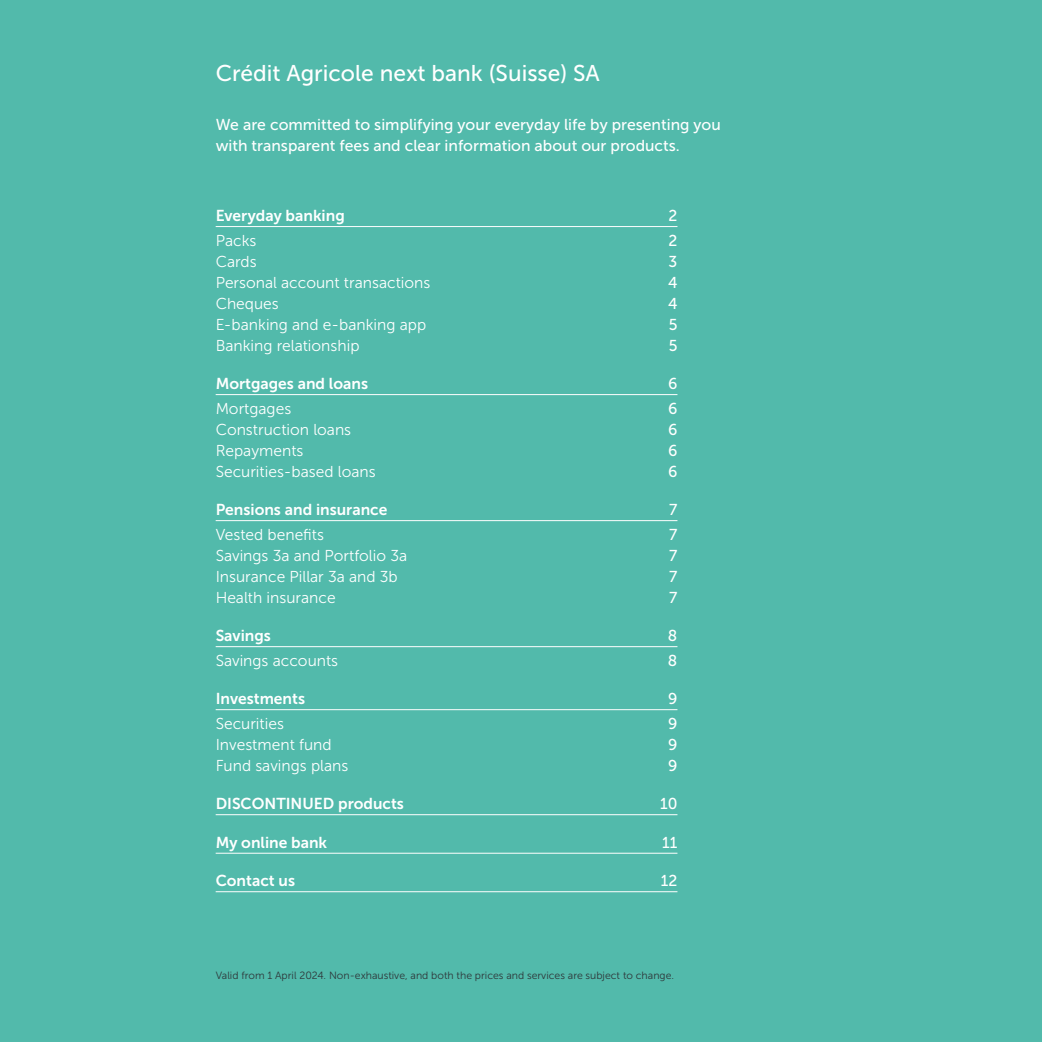
<style>
.page{position:relative;width:1042px;height:1042px;background:#52baab}
.page>*{position:absolute;margin:0;border:0;box-sizing:border-box;transform-origin:0 0}
.t1{font:22.75px "Museo Sans 500";color:#fff}
.t2{font:15.75px "Museo Sans 300";color:#fff}
.t3{font:15.75px/21px "Museo Sans 500";color:#fff}
.t4{font:15.75px "Museo Sans 700";color:#fff}
.t5{font:10.5px "Museo Sans 300";color:#2e3639}
</style>
<div class="page">
<hr style="left:216px;top:226px;width:461px;height:1px;background:#fff">
<hr style="left:216px;top:394px;width:461px;height:1px;background:#fff">
<hr style="left:216px;top:520px;width:461px;height:1px;background:#fff">
<hr style="left:216px;top:646px;width:461px;height:1px;background:#fff">
<hr style="left:216px;top:709px;width:461px;height:1px;background:#fff">
<hr style="left:216px;top:814px;width:461px;height:1px;background:#fff">
<hr style="left:216px;top:853px;width:461px;height:1px;background:#fff">
<hr style="left:216px;top:891px;width:461px;height:1px;background:#fff">
<h1 class="t1" style="left:216px;top:61px;width:386px">Crédit Agricole next bank (Suisse) SA</h1>
<p class="t3" style="left:216px;top:114px;width:507px">We are committed to simplifying your everyday life by presenting you with transparent fees and clear information about our products.</p>
<p class="t4" style="left:216px;top:207px;width:131px">Everyday banking</p>
<p class="t3" style="left:668px;top:205px;width:10px">2</p>
<p class="t2" style="left:216px;top:232px;width:42px">Packs</p>
<p class="t3" style="left:668px;top:230px;width:10px">2</p>
<p class="t2" style="left:216px;top:253px;width:43px">Cards</p>
<p class="t3" style="left:668px;top:251px;width:10px">3</p>
<p class="t2" style="left:216px;top:274px;width:216px">Personal account transactions</p>
<p class="t3" style="left:668px;top:272px;width:11px">4</p>
<p class="t2" style="left:216px;top:295px;width:65px">Cheques</p>
<p class="t3" style="left:668px;top:293px;width:11px">4</p>
<p class="t2" style="left:216px;top:316px;width:212px">E-banking and e-banking app</p>
<p class="t3" style="left:669px;top:314px;width:10px">5</p>
<p class="t2" style="left:216px;top:337px;width:145px">Banking relationship</p>
<p class="t3" style="left:669px;top:335px;width:10px">5</p>
<p class="t4" style="left:216px;top:375px;width:154px">Mortgages and loans</p>
<p class="t3" style="left:668px;top:373px;width:11px">6</p>
<p class="t2" style="left:216px;top:400px;width:77px">Mortgages</p>
<p class="t3" style="left:668px;top:398px;width:11px">6</p>
<p class="t2" style="left:216px;top:421px;width:137px">Construction loans</p>
<p class="t3" style="left:668px;top:419px;width:11px">6</p>
<p class="t2" style="left:216px;top:442px;width:89px">Repayments</p>
<p class="t3" style="left:668px;top:440px;width:11px">6</p>
<p class="t2" style="left:216px;top:463px;width:161px">Securities-based loans</p>
<p class="t3" style="left:668px;top:461px;width:11px">6</p>
<p class="t4" style="left:216px;top:501px;width:173px">Pensions and insurance</p>
<p class="t3" style="left:669px;top:499px;width:10px">7</p>
<p class="t2" style="left:216px;top:526px;width:110px">Vested benefits</p>
<p class="t3" style="left:669px;top:524px;width:10px">7</p>
<p class="t2" style="left:216px;top:547px;width:193px">Savings 3a and Portfolio 3a</p>
<p class="t3" style="left:669px;top:545px;width:10px">7</p>
<p class="t2" style="left:216px;top:568px;width:184px">Insurance Pillar 3a and 3b</p>
<p class="t3" style="left:669px;top:566px;width:10px">7</p>
<p class="t2" style="left:216px;top:589px;width:121px">Health insurance</p>
<p class="t3" style="left:669px;top:587px;width:10px">7</p>
<p class="t4" style="left:216px;top:627px;width:57px">Savings</p>
<p class="t3" style="left:668px;top:625px;width:11px">8</p>
<p class="t2" style="left:216px;top:652px;width:124px">Savings accounts</p>
<p class="t3" style="left:668px;top:650px;width:11px">8</p>
<p class="t4" style="left:216px;top:690px;width:91px">Investments</p>
<p class="t3" style="left:668px;top:688px;width:11px">9</p>
<p class="t2" style="left:216px;top:715px;width:70px">Securities</p>
<p class="t3" style="left:668px;top:713px;width:11px">9</p>
<p class="t2" style="left:216px;top:736px;width:117px">Investment fund</p>
<p class="t3" style="left:668px;top:734px;width:11px">9</p>
<p class="t2" style="left:216px;top:757px;width:134px">Fund savings plans</p>
<p class="t3" style="left:668px;top:755px;width:11px">9</p>
<p class="t4" style="left:216px;top:795px;width:190px">DISCONTINUED products</p>
<p class="t3" style="left:660px;top:793px;width:19px">10</p>
<p class="t4" style="left:216px;top:833px;width:113px">My online bank</p>
<p class="t3" style="left:662px;top:832px;width:17px">11</p>
<p class="t4" style="left:216px;top:872px;width:81px">Contact us</p>
<p class="t3" style="left:661px;top:870px;width:18px">12</p>
<p class="t5" style="left:216px;top:969px;width:460px">Valid from 1 April 2024. Non-exhaustive, and both the prices and services are subject to change.</p>
</div>
